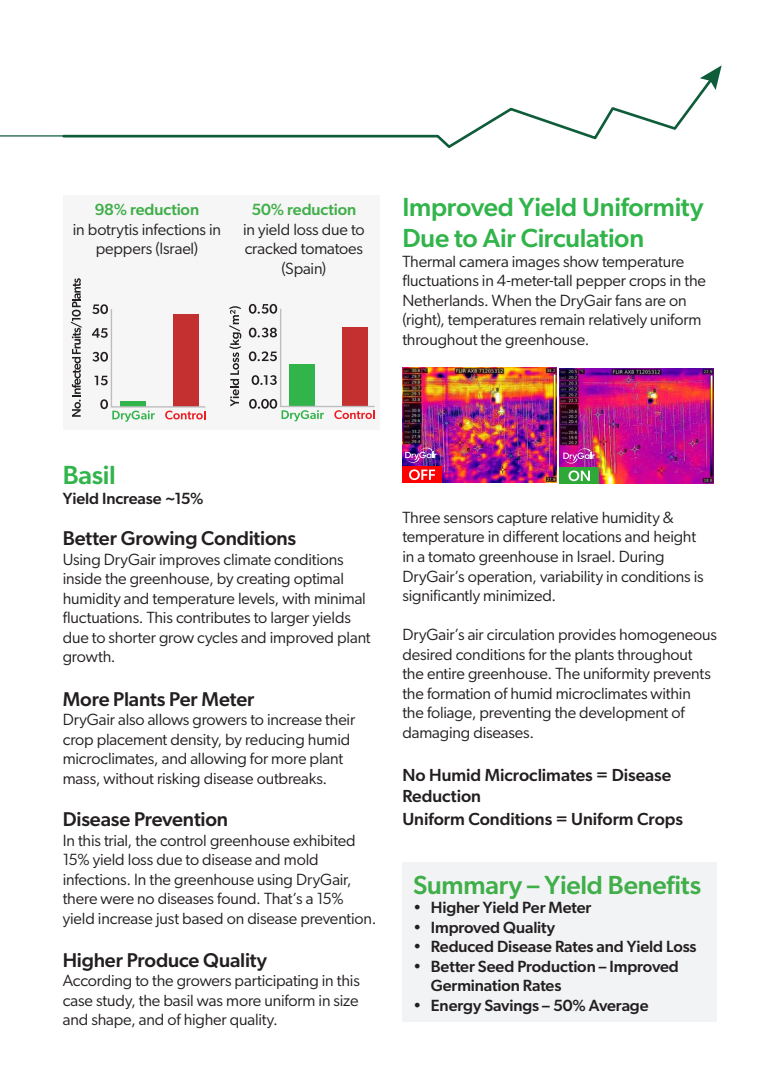
<style>
.page{position:relative;width:780px;height:1088px;background:#fff}
.page>*{position:absolute;margin:0;border:0;box-sizing:border-box;transform-origin:0 0}
.P14{font:500 26.25px/31.5px "Gibson";letter-spacing:-.01em;color:#31b44a}
.P14-2{font:500 26.25px "Gibson";letter-spacing:-.01em;color:#40ae49}
.P14-3{font:500 20px "Gibson";letter-spacing:-.01em;color:#231f20}
.P14-4{font:500 17.5px/21px "Gibson";letter-spacing:-.005em;color:#231f20}
.P14-5{font:16.25px/19.5px "Gibson";letter-spacing:-.01em;color:#231f20}
.P14-6{font:500 16.25px/19.5px "Gibson";letter-spacing:-.005em;color:#231f20}
.P14-7{font:500 16.25px "Gibson";letter-spacing:-.005em;color:#40ae49}
.s1{font-weight:400}
</style>
<div class="page">
<div style="left:63px;top:196px;width:316px;height:234px;background:#f6f6f6"></div>
<img style="left:559px;top:369px;width:154px;height:115px">
<div style="left:559px;top:467px;width:40px;height:17px;background:#2ea836"></div>
<img style="left:402px;top:368px;width:154px;height:115px">
<svg style="left:563px;top:448px;width:31px;height:15px"></svg>
<svg style="left:568px;top:470px;width:22px;height:11px"></svg>
<div style="left:402px;top:466px;width:39px;height:17px;background:#f00"></div>
<svg style="left:405px;top:448px;width:31px;height:15px"></svg>
<svg style="left:409px;top:469px;width:26px;height:11px"></svg>
<div style="left:402px;top:862px;width:315px;height:159px;background:#f2f3f4"></div>
<hr style="left:0;top:135px;width:169px;height:2px;background:#0e5c3a">
<svg style="left:61px;top:90px;width:644px;height:58px"></svg>
<svg style="left:700px;top:65px;width:21px;height:25px"></svg>
<svg style="left:229px;top:306px;width:12px;height:100px"></svg>
<svg style="left:249px;top:304px;width:126px;height:117px"></svg>
<svg style="left:71px;top:278px;width:11px;height:139px"></svg>
<svg style="left:92px;top:304px;width:114px;height:118px"></svg>
<p class="P14-7" style="left:95px;top:200px;width:106px">98% reduction</p>
<p class="P14-5" style="left:73px;top:219px;width:149px;text-align:center">in botrytis infections in peppers (Israel)</p>
<p class="P14-7" style="left:251px;top:200px;width:106px">50% reduction</p>
<p class="P14-5" style="left:243px;top:219px;width:123px;text-align:center">in yield loss due to cracked tomatoes (Spain)</p>
<p class="P14" style="left:402px;top:191px;width:303px">Improved Yield Uniformity<br>Due to Air Circulation</p>
<p class="P14-5" style="left:402px;top:251px;width:305px">Thermal camera images show temperature fluctuations in 4-meter-tall pepper crops in the Netherlands. When the DryGair fans are on (right), temperatures remain relatively uniform throughout the greenhouse.</p>
<p class="P14" style="left:63px;top:459px;width:55px">Basil</p>
<p class="P14-6" style="left:63px;top:488px;width:142px">Yield Increase ~15%</p>
<p class="P14-3" style="left:63px;top:526px;width:235px">Better Growing Conditions</p>
<p class="P14-5" style="left:63px;top:549px;width:309px">Using DryGair improves climate conditions inside the greenhouse, by creating optimal humidity and temperature levels, with minimal fluctuations. This contributes to larger yields due to shorter grow cycles and improved plant growth.</p>
<p class="P14-3" style="left:63px;top:687px;width:193px">More Plants Per Meter</p>
<p class="P14-5" style="left:63px;top:709px;width:294px">DryGair also allows growers to increase their crop placement density, by reducing humid microclimates, and allowing for more plant mass, without risking disease outbreaks.</p>
<p class="P14-3" style="left:63px;top:807px;width:167px">Disease Prevention</p>
<p class="P14-5" style="left:63px;top:830px;width:315px">In this trial, the control greenhouse exhibited 15% yield loss due to disease and mold infections. In the greenhouse using DryGair, there were no diseases found. That’s a 15% yield increase just based on disease prevention.</p>
<p class="P14-3" style="left:63px;top:948px;width:206px">Higher Produce Quality</p>
<p class="P14-5" style="left:63px;top:970px;width:298px;text-align:justify">According to the growers participating in this case study, the basil was more uniform in size and shape, and of higher quality.</p>
<p class="P14-5" style="left:402px;top:507px;width:303px">Three sensors capture relative humidity &amp; temperature in different locations and height in a tomato greenhouse in Israel. During DryGair’s operation, variability in conditions is significantly minimized.</p>
<p class="P14-5" style="left:402px;top:624px;width:316px">DryGair’s air circulation provides homogeneous desired conditions for the plants throughout the entire greenhouse. The uniformity prevents the formation of humid microclimates within<br>the foliage, preventing the development of damaging diseases.</p>
<p class="P14-4" style="left:402px;top:764px;width:270px">No Humid Microclimates = Disease<br>Reduction</p>
<p class="P14-4" style="left:402px;top:808px;width:282px">Uniform Conditions = Uniform Crops</p>
<p class="P14-2" style="left:413px;top:869px;width:289px">Summary – Yield Benefits</p>
<p class="P14-6" style="left:413px;top:897px;width:180px"><span class="s1">•</span> Higher Yield Per Meter</p>
<p class="P14-6" style="left:413px;top:917px;width:144px"><span class="s1">•</span> Improved Quality</p>
<p class="P14-6" style="left:413px;top:936px;width:285px"><span class="s1">•</span> Reduced Disease Rates and Yield Loss</p>
<p class="P14-6" style="left:431px;top:956px;width:250px;text-indent:-18px"><span class="s1">•</span> Better Seed Production – Improved<br>Germination Rates</p>
<p class="P14-6" style="left:413px;top:995px;width:237px"><span class="s1">•</span> Energy Savings – 50% Average</p>
</div>
